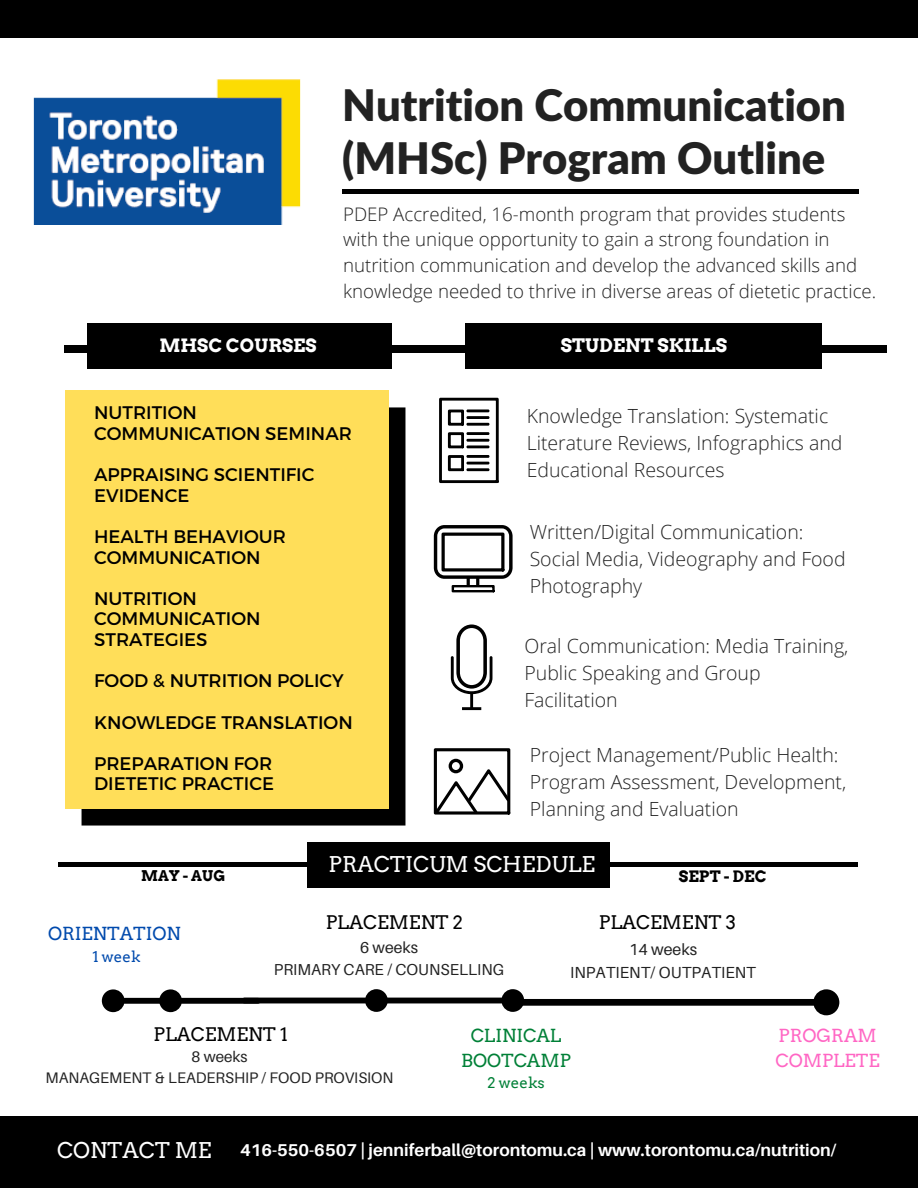
<style>
.page{position:relative;width:918px;height:1188px;background:#fff}
.page>*{position:absolute;margin:0;border:0;box-sizing:border-box;transform-origin:0 0}
.t1{font:900 43.65px/52.8px "Lato Latin";color:#222}
.t2{font:21.75px "Arvo";color:#fff}
.t3{font:300 19.5px/27px "Open Sans";color:#222}
.t4{font:300 18.75px/25.8px "Open Sans";color:#222}
.t5{font:18.75px "Arvo";color:#000}
.t6{font:700 18.6px "Arvo";color:#fff}
.t7{font:18.3px/20.5px "Montserrat";color:#000}
.t8{font:700 18.3px "Arvo";color:#fff}
.t9{font:18px/24.8px "Arvo";color:#008037;text-align:center}
.t10{font:18px/24.8px "Arvo";color:#ff66c4}
.t11{font:18px "Arvo";color:#004aad}
.t12{font:700 17.1px "Aileron";color:#fff}
.t13{font:16.05px/22.2px "Aileron";color:#222;text-align:center}
.t14{font:15.9px/21.9px "Aileron";color:#222;text-align:center}
.t15{font:700 15.75px "Arvo";color:#000}
.t16{font:15.3px/21.1px "Aileron";color:#222;text-align:center}
.t17{font:15px "Arvo";color:#008037}
.t18{font:15px "Arvo";color:#004aad}
.t19{font:700 14.85px "Arvo";color:#000}
</style>
<div class="page">
<div style="left:0;top:0;width:918px;height:37px;background:#000"></div>
<hr style="left:342px;top:190px;width:517px;height:3px;background:#000">
<div style="left:65px;top:346px;width:822px;height:7px;background:#000"></div>
<div style="left:465px;top:323px;width:119px;height:45px;background:#000"></div>
<div style="left:581px;top:323px;width:125px;height:45px;background:#000"></div>
<div style="left:703px;top:323px;width:119px;height:45px;background:#000"></div>
<hr style="left:58px;top:863px;width:800px;height:3px;background:#000">
<div style="left:307px;top:842px;width:101px;height:45px;background:#000"></div>
<div style="left:405px;top:842px;width:107px;height:45px;background:#000"></div>
<div style="left:509px;top:842px;width:101px;height:45px;background:#000"></div>
<div style="left:0;top:1116px;width:918px;height:72px;background:#000"></div>
<div style="left:87px;top:323px;width:102px;height:45px;background:#000"></div>
<div style="left:186px;top:323px;width:107px;height:45px;background:#000"></div>
<div style="left:291px;top:323px;width:101px;height:45px;background:#000"></div>
<svg style="left:434px;top:525px;width:79px;height:67px"></svg>
<svg style="left:439px;top:398px;width:60px;height:85px"></svg>
<hr style="left:466px;top:455px;width:24px;height:3px;background:#000;border-radius:2px">
<hr style="left:466px;top:462px;width:24px;height:3px;background:#000;border-radius:2px">
<hr style="left:466px;top:468px;width:24px;height:3px;background:#000;border-radius:2px">
<svg style="left:434px;top:748px;width:76px;height:67px"></svg>
<svg style="left:451px;top:624px;width:41px;height:86px"></svg>
<div style="left:82px;top:407px;width:323px;height:419px;background:#000"></div>
<div style="left:65px;top:390px;width:323px;height:419px;background:#ffde59"></div>
<svg style="left:102px;top:989px;width:737px;height:26px"></svg>
<div style="left:508px;top:996px;width:10px;height:10px;background:#000;border-radius:50%"></div>
<img style="left:33px;top:80px;width:268px;height:145px">
<p class="t8" style="left:159px;top:334px;width:159px">MHSC COURSES</p>
<h1 class="t1" style="left:342px;top:81px;width:505px">Nutrition Communication (MHSc) Program Outline</h1>
<p class="t4" style="left:343px;top:200px;width:535px">PDEP Accredited, 16-month program that provides students with the unique opportunity to gain a strong foundation in nutrition communication and develop the advanced skills and knowledge needed to thrive in diverse areas of dietetic practice.</p>
<p class="t6" style="left:561px;top:334px;width:168px">STUDENT SKILLS</p>
<p class="t7" style="left:94px;top:402px;width:259px">NUTRITION<br>COMMUNICATION SEMINAR</p>
<p class="t7" style="left:94px;top:463px;width:222px">APPRAISING SCIENTIFIC<br>EVIDENCE</p>
<p class="t7" style="left:94px;top:525px;width:193px">HEALTH BEHAVIOUR<br>COMMUNICATION</p>
<p class="t7" style="left:94px;top:587px;width:168px">NUTRITION<br>COMMUNICATION<br>STRATEGIES</p>
<p class="t7" style="left:94px;top:670px;width:251px">FOOD &amp; NUTRITION POLICY</p>
<p class="t7" style="left:94px;top:711px;width:260px">KNOWLEDGE TRANSLATION</p>
<p class="t7" style="left:94px;top:752px;width:181px">PREPARATION FOR<br>DIETETIC PRACTICE</p>
<p class="t3" style="left:527px;top:402px;width:317px">Knowledge Translation: Systematic<br>Literature Reviews, Infographics and<br>Educational Resources</p>
<p class="t3" style="left:530px;top:518px;width:317px">Written/Digital Communication:<br>Social Media, Videography and Food<br>Photography</p>
<p class="t3" style="left:524px;top:632px;width:326px">Oral Communication: Media Training,<br>Public Speaking and Group<br>Facilitation</p>
<p class="t3" style="left:530px;top:741px;width:318px">Project Management/Public Health:<br>Program Assessment, Development,<br>Planning and Evaluation</p>
<p class="t2" style="left:329px;top:851px;width:268px">PRACTICUM SCHEDULE</p>
<p class="t19" style="left:141px;top:867px;width:86px">MAY - AUG</p>
<p class="t15" style="left:679px;top:867px;width:89px">SEPT - DEC</p>
<p class="t11" style="left:48px;top:923px;width:134px">ORIENTATION</p>
<p class="t18" style="left:92px;top:947px;width:50px">1 week</p>
<p class="t5" style="left:326px;top:911px;width:139px">PLACEMENT 2</p>
<p class="t5" style="left:599px;top:911px;width:139px">PLACEMENT 3</p>
<p class="t14" style="left:274px;top:936px;width:232px">6 weeks<br>PRIMARY CARE / COUNSELLING</p>
<p class="t13" style="left:570px;top:938px;width:187px">14 weeks<br>INPATIENT/ OUTPATIENT</p>
<p class="t5" style="left:153px;top:1023px;width:136px">PLACEMENT 1</p>
<p class="t16" style="left:46px;top:1045px;width:349px">8 weeks<br>MANAGEMENT &amp; LEADERSHIP / FOOD PROVISION</p>
<p class="t9" style="left:461px;top:1023px;width:111px">CLINICAL<br>BOOTCAMP</p>
<p class="t17" style="left:487px;top:1074px;width:59px">2 weeks</p>
<p class="t10" style="left:776px;top:1023px;width:106px">PROGRAM<br>COMPLETE</p>
<p class="t2" style="left:57px;top:1138px;width:156px">CONTACT ME</p>
<p class="t12" style="left:240px;top:1139px;width:598px">416-550-6507 | jenniferball@torontomu.ca | www.torontomu.ca/nutrition/</p>
</div>
